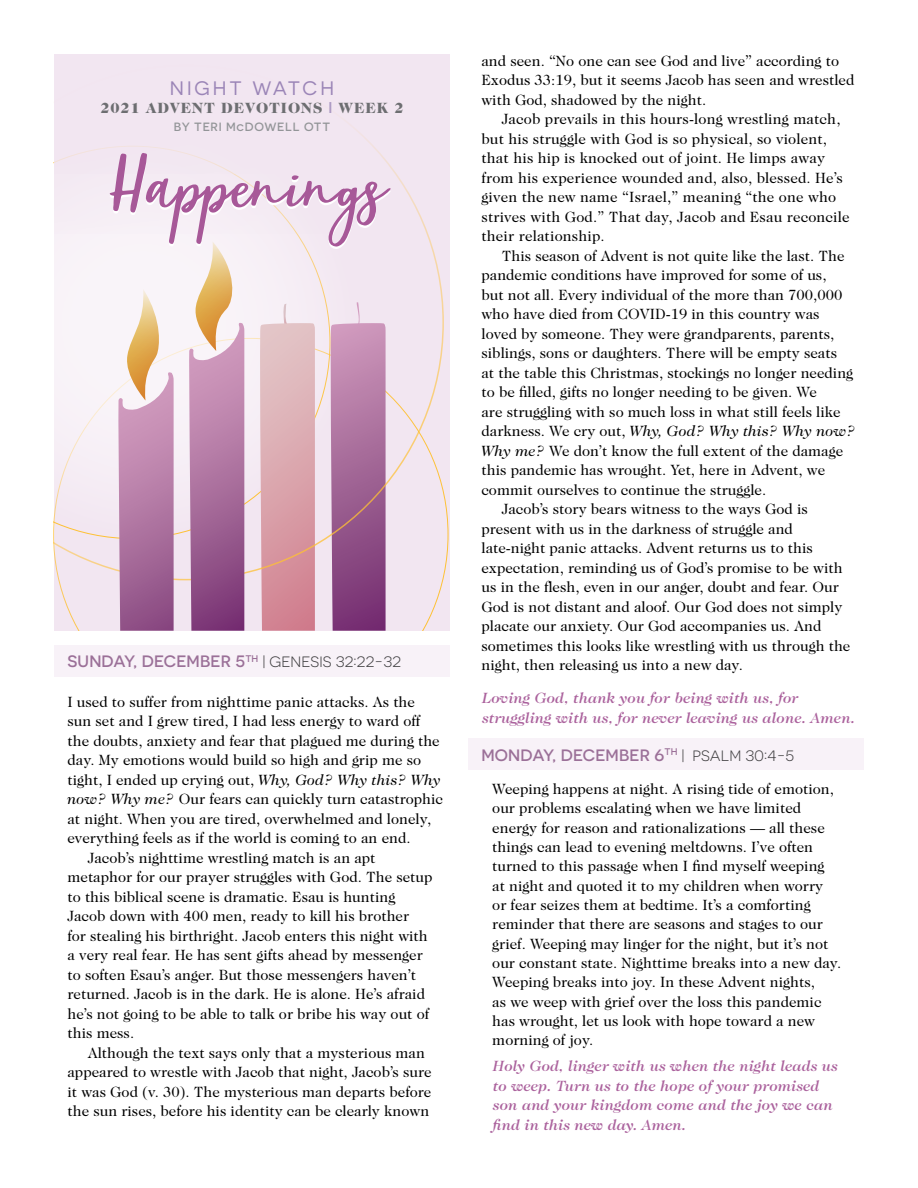
<style>
.page{position:relative;width:918px;height:1188px;background:#fff}
.page>*{position:absolute;margin:0;border:0;box-sizing:border-box;transform-origin:0 0}
.t1{font:italic 85.5px "Adventure";color:#a75898}
.t2{font:19.5px "Novecentosanswide";letter-spacing:.15em;color:#9b85b7}
.t3{font:500 16.5px "Novecentosanswide";letter-spacing:.01em;color:#9b7098}
.t4{font:15px/19.4px "Caslon Two Twenty Four";color:#000}
.t5{font:italic 500 15px/19.4px "Caslon Two Twenty Four";letter-spacing:.01em;color:#ab629d}
.t6{font:italic 15px "Caslon Two Twenty Four";letter-spacing:.01em;color:#000}
.t7{font:900 15px "Caslon Two Twenty Four";letter-spacing:.06em;color:#6d6e71}
.t8{font:500 12px "Novecentosanswide";letter-spacing:.06em;color:#939598}
.s1{color:#ab99c3}
.s2{font-weight:400;font-size:15px;color:#414042}
.s3{font-style:italic}
.s4{font-style:normal}
</style>
<div class="page">
<div style="left:54px;top:645px;width:396px;height:32px;background:#f8f2f8"></div>
<div style="left:468px;top:738px;width:396px;height:32px;background:#f8f2f8"></div>
<div style="left:54px;top:338px;width:394px;height:293px;background:#f2e6f1"></div>
<svg style="left:259px;top:580px;width:56px;height:51px;background:#d38998"></svg>
<svg style="left:330px;top:580px;width:56px;height:51px;background:#823f7d"></svg>
<svg style="left:54px;top:233px;width:390px;height:347px"></svg>
<div style="left:54px;top:54px;width:396px;height:179px;background:#f2e6f1"></div>
<svg style="left:118px;top:289px;width:56px;height:342px"></svg>
<svg style="left:189px;top:241px;width:55px;height:390px"></svg>
<h2 class="t2" style="left:170px;top:77px;width:166px">NIGHT WATCH</h2>
<p class="t7" style="left:100px;top:99px;width:305px">2021 ADVENT DEVOTIONS <span class="s1">|</span> WEEK 2</p>
<p class="t8" style="left:174px;top:119px;width:158px">BY TERI McDOWELL OTT</p>
<h1 class="t1" style="left:114px;top:143px;width:278px">Happenings</h1>
<p class="t3" style="left:68px;top:651px;width:335px">SUNDAY, DECEMBER 5<sup>TH</sup> <span class="s2">| GENESIS 32:22-32</span></p>
<p class="t4" style="left:67px;top:692px;width:349px">I used to suffer from nighttime panic attacks. As the</p>
<p class="t4" style="left:67px;top:711px;width:354px">sun set and I grew tired, I had less energy to ward off</p>
<p class="t4" style="left:67px;top:731px;width:374px">the doubts, anxiety and fear that plagued me during the</p>
<p class="t4" style="left:67px;top:750px;width:355px">day. My emotions would build so high and grip me so</p>
<p class="t4" style="left:67px;top:770px;width:375px">tight, I ended up crying out, <span class="s3">Why, God? Why this? Why</span></p>
<p class="t4" style="left:67px;top:789px;width:377px"><span class="s3">now? Why me?</span> Our fears can quickly turn catastrophic</p>
<p class="t4" style="left:67px;top:809px;width:365px">at night. When you are tired, overwhelmed and lonely,</p>
<p class="t4" style="left:67px;top:828px;width:345px">everything feels as if the world is coming to an end.</p>
<p class="t4" style="left:88px;top:848px;width:289px">Jacob’s nighttime wrestling match is an apt</p>
<p class="t4" style="left:67px;top:867px;width:367px">metaphor for our prayer struggles with God. The setup</p>
<p class="t4" style="left:67px;top:887px;width:329px">to this biblical scene is dramatic. Esau is hunting</p>
<p class="t4" style="left:67px;top:906px;width:343px">Jacob down with 400 men, ready to kill his brother</p>
<p class="t4" style="left:67px;top:926px;width:362px">for stealing his birthright. Jacob enters this night with</p>
<p class="t4" style="left:67px;top:945px;width:357px">a very real fear. He has sent gifts ahead by messenger</p>
<p class="t4" style="left:67px;top:965px;width:350px">to soften Esau’s anger. But those messengers haven’t</p>
<p class="t4" style="left:67px;top:984px;width:359px">returned. Jacob is in the dark. He is alone. He’s afraid</p>
<p class="t4" style="left:67px;top:1004px;width:363px">he’s not going to be able to talk or bribe his way out of</p>
<p class="t4" style="left:67px;top:1023px;width:68px">this mess.</p>
<p class="t4" style="left:88px;top:1043px;width:339px">Although the text says only that a mysterious man</p>
<p class="t4" style="left:67px;top:1062px;width:366px">appeared to wrestle with Jacob that night, Jacob’s sure</p>
<p class="t4" style="left:67px;top:1082px;width:365px">it was God (v. 30). The mysterious man departs before</p>
<p class="t4" style="left:67px;top:1101px;width:363px">the sun rises, before his identity can be clearly known</p>
<p class="t4" style="left:481px;top:51px;width:374px">and seen. “No one can see God and live” according to<br>Exodus 33:19, but it seems Jacob has seen and wrestled with God, shadowed by the night.</p>
<p class="t4" style="left:481px;top:109px;width:370px;text-indent:20px">Jacob prevails in this hours-long wrestling match, but his struggle with God is so physical, so violent, that his hip is knocked out of joint. He limps away from his experience wounded and, also, blessed. He’s given the new name “Israel,” meaning “the one who strives with God.” That day, Jacob and Esau reconcile their relationship.</p>
<p class="t4" style="left:502px;top:246px;width:344px">This season of Advent is not quite like the last. The</p>
<p class="t4" style="left:481px;top:265px;width:347px">pandemic conditions have improved for some of us,</p>
<p class="t4" style="left:481px;top:285px;width:362px">but not all. Every individual of the more than 700,000</p>
<p class="t4" style="left:481px;top:304px;width:340px">who have died from COVID-19 in this country was</p>
<p class="t4" style="left:481px;top:324px;width:354px">loved by someone. They were grandparents, parents,</p>
<p class="t4" style="left:481px;top:343px;width:357px">siblings, sons or daughters. There will be empty seats</p>
<p class="t4" style="left:481px;top:363px;width:373px">at the table this Christmas, stockings no longer needing</p>
<p class="t4" style="left:481px;top:382px;width:337px">to be filled, gifts no longer needing to be given. We</p>
<p class="t4" style="left:481px;top:402px;width:361px">are struggling with so much loss in what still feels like</p>
<p class="t6" style="left:481px;top:423px;width:376px"><span class="s4">darkness. We cry out,</span> Why, God? Why this? Why now?</p>
<p class="t4" style="left:481px;top:441px;width:363px"><span class="s3">Why me?</span> We don’t know the full extent of the damage</p>
<p class="t4" style="left:481px;top:460px;width:345px">this pandemic has wrought. Yet, here in Advent, we</p>
<p class="t4" style="left:481px;top:480px;width:286px">commit ourselves to continue the struggle.</p>
<p class="t4" style="left:502px;top:499px;width:308px">Jacob’s story bears witness to the ways God is</p>
<p class="t4" style="left:481px;top:519px;width:313px">present with us in the darkness of struggle and</p>
<p class="t4" style="left:481px;top:538px;width:333px">late-night panic attacks. Advent returns us to this</p>
<p class="t4" style="left:481px;top:558px;width:363px">expectation, reminding us of God’s promise to be with</p>
<p class="t4" style="left:481px;top:577px;width:359px">us in the flesh, even in our anger, doubt and fear. Our</p>
<p class="t4" style="left:481px;top:597px;width:362px">God is not distant and aloof. Our God does not simply</p>
<p class="t4" style="left:481px;top:616px;width:342px">placate our anxiety. Our God accompanies us. And</p>
<p class="t4" style="left:481px;top:636px;width:370px">sometimes this looks like wrestling with us through the</p>
<p class="t4" style="left:481px;top:655px;width:263px">night, then releasing us into a new day.</p>
<p class="t5" style="left:481px;top:688px;width:374px">Loving God, thank you for being with us, for struggling with us, for never leaving us alone. Amen.</p>
<p class="t3" style="left:482px;top:745px;width:314px">MONDAY, DECEMBER 6<sup>TH</sup> <span class="s2">| PSALM 30:4-5</span></p>
<p class="t4" style="left:492px;top:779px;width:350px">Weeping happens at night. A rising tide of emotion, our problems escalating when we have limited energy for reason and rationalizations — all these things can lead to evening meltdowns. I’ve often turned to this passage when I find myself weeping<br>at night and quoted it to my children when worry<br>or fear seizes them at bedtime. It’s a comforting reminder that there are seasons and stages to our grief. Weeping may linger for the night, but it’s not our constant state. Nighttime breaks into a new day.<br>Weeping breaks into joy. In these Advent nights,<br>as we weep with grief over the loss this pandemic has wrought, let us look with hope toward a new morning of joy.</p>
<p class="t5" style="left:492px;top:1057px;width:347px">Holy God, linger with us when the night leads us to weep. Turn us to the hope of your promised son and your kingdom come and the joy we can find in this new day. Amen.</p>
</div>
